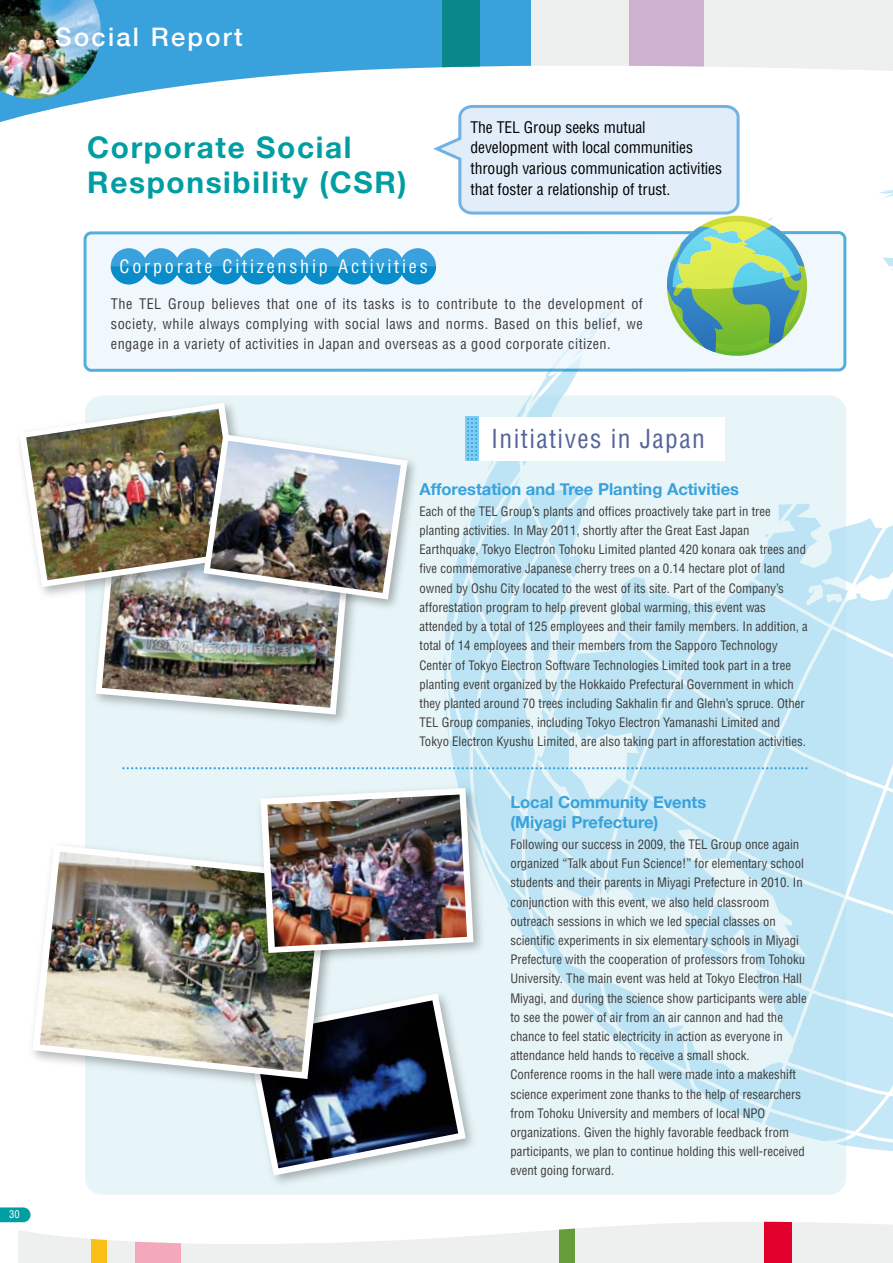
<style>
.page{position:relative;width:893px;height:1263px;background:#fff}
.page>*{position:absolute;margin:0;border:0;box-sizing:border-box;transform-origin:0 0}
.t1{font:700 29.7px/35.1px "Helvetica Neue";letter-spacing:.055em;color:#009da2}
.t2{font:condensed 25.5px "Helvetica";letter-spacing:.055em;color:#536499}
.t3{font:500 25.5px "Helvetica Neue";letter-spacing:.09em;color:#fff}
.t4{font:condensed 18px "Helvetica";letter-spacing:.155em;color:#fff}
.t5{font:700 16.5px/19.8px "Helvetica Neue";color:#39a1db}
.t6{font:condensed 15.6px/20.7px "Helvetica";letter-spacing:-.005em;color:#000}
.t7{font:condensed 14.25px/19.6px "Helvetica";letter-spacing:.035em;color:#3f3b3a;text-align:justify}
.t8{font:condensed 12.75px/19.2px "Helvetica";color:#3f3b3a}
.t9{font:condensed 10.5px "Helvetica";color:#fff}
</style>
<div class="page">
<div style="left:531px;top:0;width:362px;height:71px;background:#eeefef"></div>
<svg style="left:0;top:0;width:531px;height:122px;fill:#39a1db"></svg>
<img style="left:0;top:0;width:101px;height:99px">
<svg style="left:443px;top:0;width:37px;height:91px;fill:#098789"></svg>
<svg style="left:629px;top:0;width:74px;height:71px;background:#d1b5d2"></svg>
<svg style="left:0;top:1207px;width:893px;height:56px"></svg>
<div style="left:85px;top:395px;width:761px;height:800px;background:#e7f5f8;border-radius:17px"></div>
<svg style="left:271px;top:1168px;width:90px;height:15px"></svg>
<img style="left:29px;top:103px;width:864px;height:1062px">
<img style="left:267px;top:794px;width:200px;height:153px">
<p class="t9" style="left:9px;top:1208px;width:12px">30</p>
<h2 class="t3" style="left:55px;top:22px;width:189px">Social Report</h2>
<h1 class="t1" style="left:87px;top:129px;width:321px">Corporate Social<br>Responsibility (CSR)</h1>
<p class="t6" style="left:470px;top:116px;width:253px">The TEL Group seeks mutual development with local communities through various communication activities that foster a relationship of trust.</p>
<h3 class="t4" style="left:120px;top:255px;width:310px">Corporate Citizenship Activities</h3>
<p class="t7" style="left:111px;top:294px;width:534px">The TEL Group believes that one of its tasks is to contribute to the development of society, while always complying with social laws and norms. Based on this belief, we engage in a variety of activities in Japan and overseas as a good corporate citizen.</p>
<h2 class="t2" style="left:491px;top:423px;width:215px">Initiatives in Japan</h2>
<p class="t5" style="left:419px;top:478px;width:321px">Afforestation and Tree Planting Activities</p>
<p class="t8" style="left:419px;top:501px;width:390px">Each of the TEL Group’s plants and offices proactively take part in tree planting activities. In May 2011, shortly after the Great East Japan Earthquake, Tokyo Electron Tohoku Limited planted 420 konara oak trees and five commemorative Japanese cherry trees on a 0.14 hectare plot of land owned by Oshu City located to the west of its site. Part of the Company’s afforestation program to help prevent global warming, this event was attended by a total of 125 employees and their family members. In addition, a total of 14 employees and their members from the Sapporo Technology Center of Tokyo Electron Software Technologies Limited took part in a tree planting event organized by the Hokkaido Prefectural Government in which they planted around 70 trees including Sakhalin fir and Glehn’s spruce. Other TEL Group companies, including Tokyo Electron Yamanashi Limited and Tokyo Electron Kyushu Limited, are also taking part in afforestation activities.</p>
<p class="t5" style="left:510px;top:792px;width:197px">Local Community Events (Miyagi Prefecture)</p>
<p class="t8" style="left:510px;top:834px;width:298px">Following our success in 2009, the TEL Group once again organized “Talk about Fun Science!” for elementary school students and their parents in Miyagi Prefecture in 2010. In conjunction with this event, we also held classroom outreach sessions in which we led special classes on scientific experiments in six elementary schools in Miyagi Prefecture with the cooperation of professors from Tohoku University. The main event was held at Tokyo Electron Hall Miyagi, and during the science show participants were able to see the power of air from an air cannon and had the chance to feel static electricity in action as everyone in attendance held hands to receive a small shock.<br>Conference rooms in the hall were made into a makeshift science experiment zone thanks to the help of researchers from Tohoku University and members of local NPO organizations. Given the highly favorable feedback from participants, we plan to continue holding this well-received event going forward.</p>
</div>
